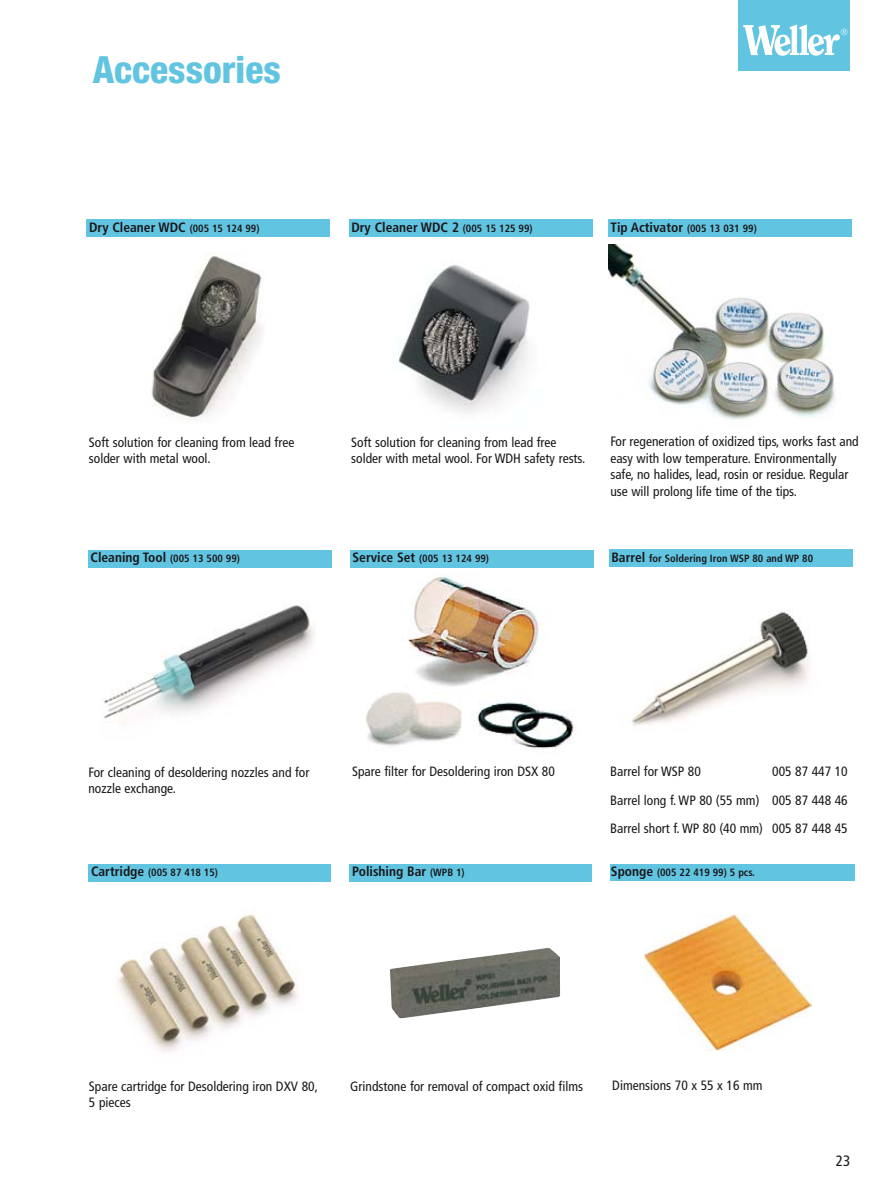
<style>
.page{position:relative;width:893px;height:1191px;background:#fff}
.page>*{position:absolute;margin:0;border:0;box-sizing:border-box;transform-origin:0 0}
.t1{font:800 condensed 37.5px "Helvetica Neue";color:#61c4e0}
.t2{font:condensed 15px "Frutiger";color:#1a171b}
.t3{font:condensed 13.5px/16.5px "Frutiger";color:#1a171b}
.t4{font:700 condensed 13.5px "Frutiger";color:#1a171b}
.t5{font:700 condensed 10.5px "Frutiger";color:#1a171b}
.s1{font-size:10.5px}
.s2{font-size:13.5px}
</style>
<div class="page">
<div style="left:738px;top:1px;width:112px;height:70px;background:#61c4e0"></div>
<svg style="left:743px;top:25px;width:104px;height:31px"></svg>
<img style="left:151px;top:253px;width:112px;height:165px">
<img style="left:398px;top:264px;width:132px;height:149px">
<div style="left:87px;top:220px;width:243px;height:17px;background:#61c4e0"></div>
<div style="left:349px;top:220px;width:243px;height:17px;background:#61c4e0"></div>
<img style="left:608px;top:245px;width:227px;height:175px">
<div style="left:608px;top:219px;width:243px;height:17px;background:#61c4e0"></div>
<div style="left:88px;top:550px;width:243px;height:17px;background:#61c4e0"></div>
<img style="left:102px;top:605px;width:213px;height:118px">
<img style="left:365px;top:576px;width:209px;height:173px">
<div style="left:350px;top:550px;width:243px;height:17px;background:#61c4e0"></div>
<img style="left:632px;top:611px;width:178px;height:115px">
<div style="left:609px;top:550px;width:243px;height:17px;background:#61c4e0"></div>
<div style="left:88px;top:864px;width:242px;height:17px;background:#61c4e0"></div>
<img style="left:117px;top:914px;width:181px;height:138px">
<div style="left:350px;top:864px;width:242px;height:17px;background:#61c4e0"></div>
<img style="left:390px;top:948px;width:170px;height:70px">
<img style="left:644px;top:914px;width:168px;height:136px">
<div style="left:610px;top:864px;width:244px;height:16px;background:#61c4e0"></div>
<h1 class="t1" style="left:93px;top:56px;width:190px">Accessories</h1>
<p class="t4" style="left:89px;top:222px;width:172px">Dry Cleaner WDC <span class="s1">(005 15 124 99)</span></p>
<p class="t4" style="left:351px;top:222px;width:183px">Dry Cleaner WDC 2 <span class="s1">(005 15 125 99)</span></p>
<p class="t4" style="left:610px;top:222px;width:148px">Tip Activator <span class="s1">(005 13 031 99)</span></p>
<p class="t3" style="left:89px;top:435px;width:207px">Soft solution for cleaning from lead free solder with metal wool.</p>
<p class="t4" style="left:91px;top:552px;width:151px">Cleaning Tool <span class="s1">(005 13 500 99)</span></p>
<p class="t3" style="left:351px;top:435px;width:236px">Soft solution for cleaning from lead free solder with metal wool. For WDH safety rests.</p>
<p class="t5" style="left:352px;top:554px;width:138px"><span class="s2">Service Set</span> (005 13 124 99)</p>
<p class="t3" style="left:610px;top:434px;width:250px">For regeneration of oxidized tips, works fast and easy with low temperature. Environmentally safe, no halides, lead, rosin or residue. Regular use will prolong life time of the tips.</p>
<p class="t5" style="left:611px;top:554px;width:203px"><span class="s2">Barrel</span> for Soldering Iron WSP 80 and WP 80</p>
<p class="t3" style="left:88px;top:764px;width:222px">For cleaning of desoldering nozzles and for nozzle exchange.</p>
<p class="t5" style="left:91px;top:868px;width:128px"><span class="s2">Cartridge</span> (005 87 418 15)</p>
<p class="t3" style="left:352px;top:764px;width:204px">Spare filter for Desoldering iron DSX 80</p>
<p class="t4" style="left:352px;top:866px;width:114px">Polishing Bar <span class="s1">(WPB 1)</span></p>
<p class="t3" style="left:610px;top:764px;width:92px">Barrel for WSP 80</p>
<p class="t3" style="left:610px;top:758px;width:239px;line-height:28.5px;text-align:justify;text-indent:162px">005 87 447 10<br>Barrel long f. WP 80 (55 mm) 005 87 448 46<br>Barrel short f. WP 80 (40 mm) 005 87 448 45</p>
<p class="t5" style="left:611px;top:868px;width:146px"><span class="s2">Sponge</span> (005 22 419 99) 5 pcs.</p>
<p class="t3" style="left:89px;top:1079px;width:230px">Spare cartridge for Desoldering iron DXV 80,<br>5 pieces</p>
<p class="t3" style="left:350px;top:1079px;width:234px">Grindstone for removal of compact oxid films</p>
<p class="t3" style="left:612px;top:1078px;width:152px">Dimensions 70 x 55 x 16 mm</p>
<p class="t2" style="left:836px;top:1154px;width:16px">23</p>
</div>
